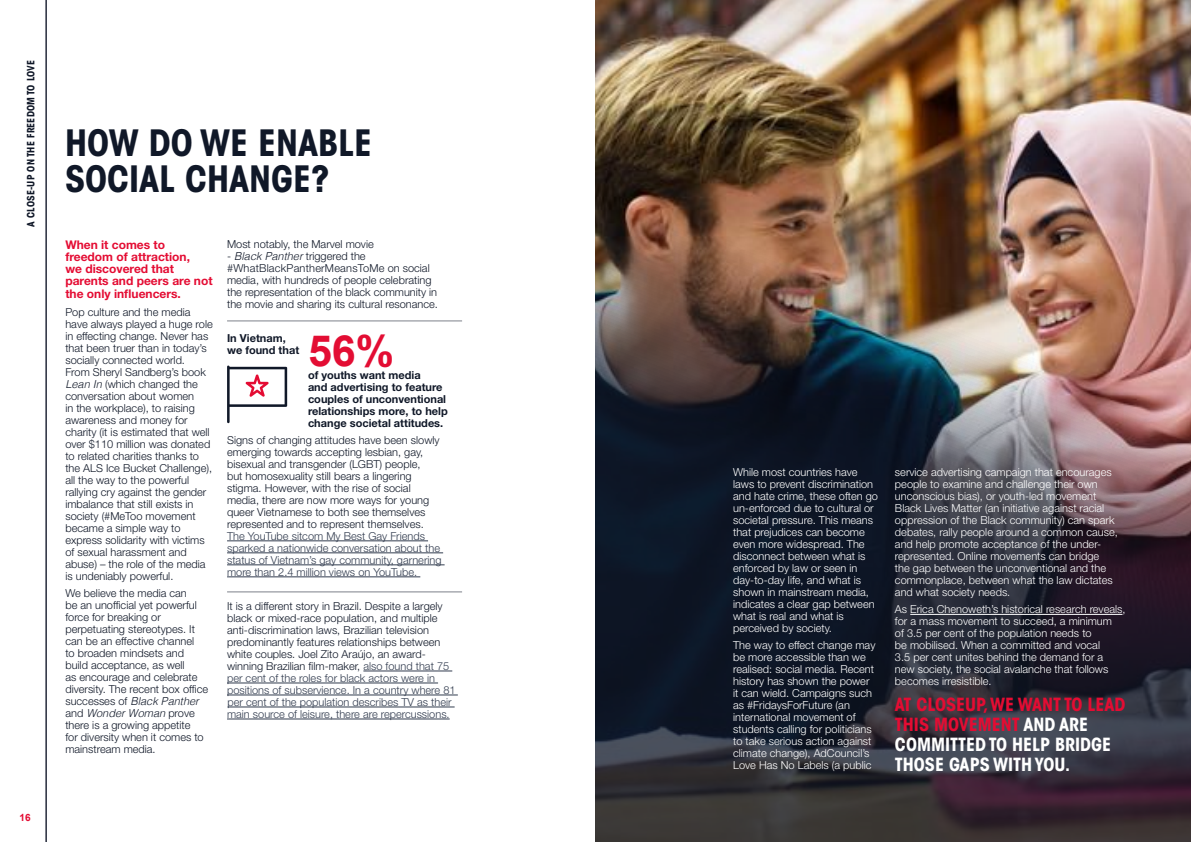
<style>
.page{position:relative;width:1191px;height:842px;background:#fff}
.page>*{position:absolute;margin:0;border:0;box-sizing:border-box;transform-origin:0 0}
.t1{font:700 43px "Arial";color:#e30d33}
.t2{font:700 condensed 36px/36px "ITC Avant Garde Std";color:#101828}
.t3{font:700 condensed 18px/20px "ITC Avant Garde Std";color:#fff}
.t4{font:700 12px/12.2px "Helvetica Neue LT Std";color:#e40c33}
.t5{font:300 11px/12px "Helvetica Neue LT Std";color:#101828}
.t6{font:300 11px/12px "Helvetica Neue LT Std";color:#fff}
.t7{font:300 11px/12px "Helvetica Neue LT Std";color:#323c4f}
.t8{font:700 11px/12px "Helvetica Neue LT Std";color:#101828}
.t9{font:italic 300 11px/12px "Helvetica";color:#101828}
.t10{font:700 condensed 10px "ITC Avant Garde Std";letter-spacing:.02em;color:#101828}
.t11{font:700 10px "Arial";color:#e40c33}
.s1{font-family:"Helvetica";font-style:italic}
.s2{font-family:"Helvetica Neue LT Std";font-style:normal}
.s3{color:#323c4f}
.s4{color:#e40c33}
</style>
<div class="page">
<hr style="left:46px;top:0;width:1px;height:842px;background:#1e2435">
<img style="left:595px;top:0;width:596px;height:129px">
<img style="left:595px;top:129px;width:596px;height:713px">
<hr style="left:227px;top:541px;width:201px;height:1px;background:#323c4f">
<hr style="left:227px;top:553px;width:216px;height:1px;background:#323c4f">
<hr style="left:227px;top:565px;width:217px;height:1px;background:#323c4f">
<hr style="left:227px;top:577px;width:193px;height:1px;background:#323c4f">
<hr style="left:363px;top:671px;width:89px;height:1px;background:#323c4f">
<hr style="left:227px;top:683px;width:211px;height:1px;background:#323c4f">
<hr style="left:227px;top:695px;width:231px;height:1px;background:#323c4f">
<hr style="left:227px;top:707px;width:227px;height:1px;background:#323c4f">
<hr style="left:227px;top:719px;width:223px;height:1px;background:#323c4f">
<hr style="left:227px;top:320px;width:235px;height:1px;background:#101828">
<hr style="left:227px;top:591px;width:235px;height:1px;background:#101828">
<svg style="left:227px;top:365px;width:60px;height:58px"></svg>
<hr style="left:910px;top:614px;width:212px;height:1px;background:#fff">
<p class="t10" style="left:25px;top:227px;width:168px;rotate:-90deg">A CLOSE-UP ON THE FREEDOM TO LOVE</p>
<p class="t11" style="left:20px;top:812px;width:13px">16</p>
<h2 class="t2" style="left:65px;top:125px;width:308px">HOW DO WE ENABLE<br>SOCIAL CHANGE?</h2>
<p class="t4" style="left:65px;top:238px;width:149px">When it comes to freedom of attraction,<br>we discovered that parents and peers are not the only influencers.</p>
<p class="t5" style="left:65px;top:305px;width:149px">Pop culture and the media have always played a huge role in effecting change. Never has that been truer than in today’s socially connected world.<br>From Sheryl Sandberg’s book<br><span class="s1">Lean In</span> (which changed the conversation about women<br>in the workplace), to raising awareness and money for charity (it is estimated that well over $110 million was donated to related charities thanks to the ALS Ice Bucket Challenge), all the way to the powerful rallying cry against the gender imbalance that still exists in society (#MeToo movement became a simple way to express solidarity with victims of sexual harassment and abuse) – the role of the media is undeniably powerful.</p>
<p class="t5" style="left:65px;top:587px;width:144px">We believe the media can<br>be an unofficial yet powerful force for breaking or perpetuating stereotypes. It can be an effective channel<br>to broaden mindsets and build acceptance, as well<br>as encourage and celebrate diversity. The recent box office</p>
<p class="t9" style="left:65px;top:696px;width:135px"><span class="s2">successes of</span> Black Panther <span class="s2">and</span> Wonder Woman <span class="s2">prove</span></p>
<p class="t5" style="left:65px;top:719px;width:140px">there is a growing appetite for diversity when it comes to mainstream media.</p>
<p class="t5" style="left:227px;top:238px;width:148px">Most notably, the Marvel movie</p>
<p class="t5" style="left:227px;top:250px;width:212px">- <span class="s1">Black Panther</span> triggered the #WhatBlackPantherMeansToMe on social media, with hundreds of people celebrating the representation of the black community in the movie and sharing its cultural resonance.</p>
<p class="t8" style="left:227px;top:332px;width:74px">In Vietnam, we found that</p>
<h1 class="t1" style="left:308px;top:327px;width:88px">56%</h1>
<p class="t8" style="left:308px;top:369px;width:141px">of youths want media<br>and advertising to feature couples of unconventional relationships more, to help change societal attitudes.</p>
<p class="t5" style="left:227px;top:434px;width:214px">Signs of changing attitudes have been slowly emerging towards accepting lesbian, gay, bisexual and transgender (LGBT) people,<br>but homosexuality still bears a lingering stigma. However, with the rise of social media, there are now more ways for young queer Vietnamese to both see themselves represented and to represent themselves.</p>
<p class="t7" style="left:227px;top:530px;width:216px">The YouTube sitcom My Best Gay Friends sparked a nationwide conversation about the status of Vietnam’s gay community, garnering more than 2.4 million views on YouTube.</p>
<p class="t5" style="left:227px;top:600px;width:230px">It is a different story in Brazil. Despite a largely black or mixed-race population, and multiple anti-discrimination laws, Brazilian television predominantly features relationships between white couples. Joel Zito Araújo, an award&shy;winning Brazilian film-maker, <span class="s3">also found that 75 per cent of the roles for black actors were in positions of subservience. In a country where 81 per cent of the population describes TV as their main source of leisure, there are repercussions.</span></p>
<p class="t6" style="left:733px;top:465px;width:146px">While most countries have laws to prevent discrimination and hate crime, these often go un-enforced due to cultural or societal pressure. This means that prejudices can become even more widespread. The disconnect between what is enforced by law or seen in day-to-day life, and what is shown in mainstream media, indicates a clear gap between what is real and what is perceived by society.</p>
<p class="t6" style="left:733px;top:639px;width:144px">The way to effect change may be more accessible than we realised: social media. Recent history has shown the power it can wield. Campaigns such as #FridaysForFuture (an international movement of students calling for politicians to take serious action against climate change), AdCouncil’s<br>Love Has No Labels (a public</p>
<p class="t6" style="left:895px;top:465px;width:224px">service advertising campaign that encourages people to examine and challenge their own unconscious bias), or youth-led movement Black Lives Matter (an initiative against racial oppression of the Black community) can spark debates, rally people around a common cause, and help promote acceptance of the under&shy;represented. Online movements can bridge<br>the gap between the unconventional and the commonplace, between what the law dictates and what society needs.</p>
<p class="t6" style="left:895px;top:603px;width:232px">As Erica Chenoweth’s historical research reveals, for a mass movement to succeed, a minimum<br>of 3.5 per cent of the population needs to<br>be mobilised. When a committed and vocal<br>3.5 per cent unites behind the demand for a new society, the social avalanche that follows becomes irresistible.</p>
<h3 class="t3" style="left:895px;top:694px;width:232px"><span class="s4">AT CLOSEUP, WE WANT TO LEAD<br>THIS MOVEMENT</span> AND ARE<br>COMMITTED TO HELP BRIDGE<br>THOSE GAPS WITH YOU.</h3>
</div>
